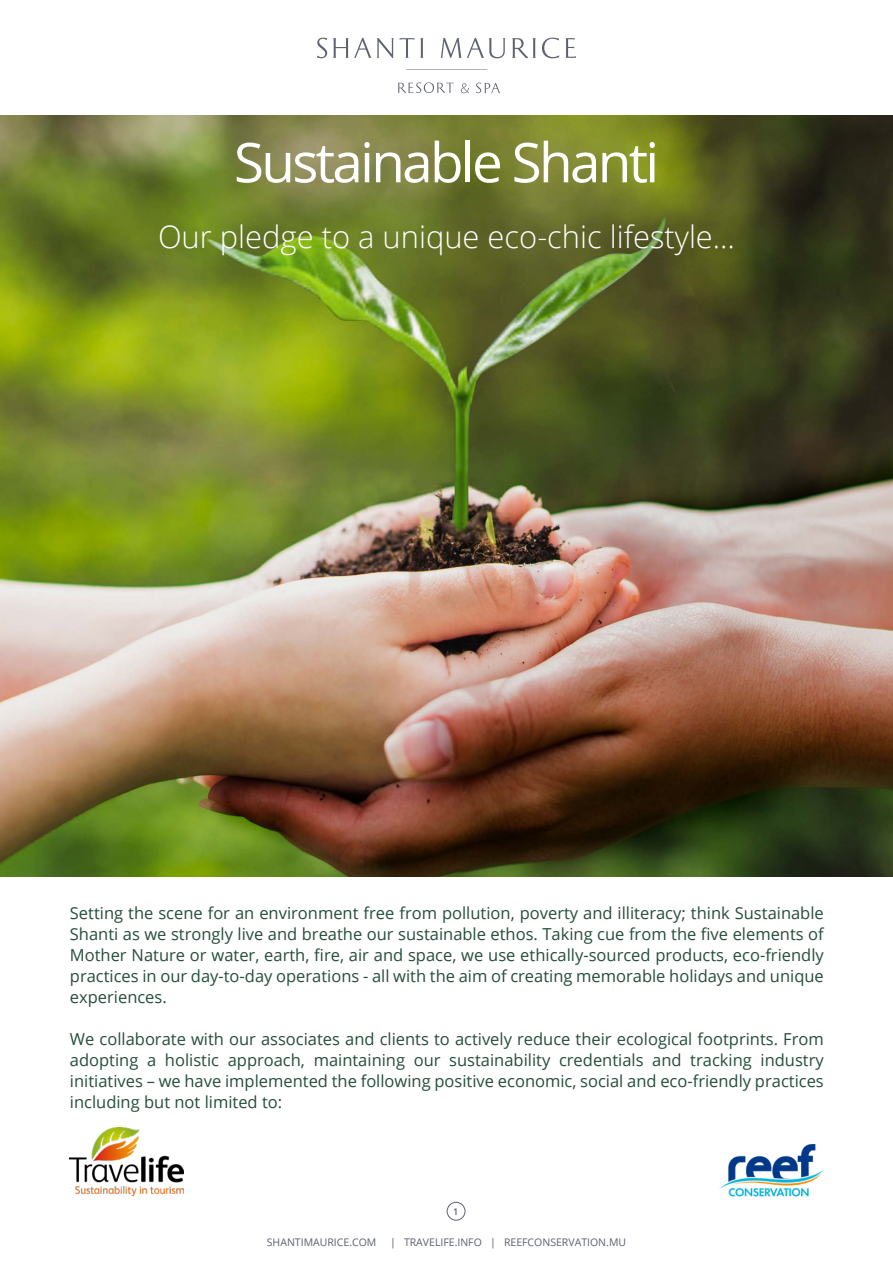
<style>
.page{position:relative;width:893px;height:1263px;background:#fff}
.page>*{position:absolute;margin:0;border:0;box-sizing:border-box;transform-origin:0 0}
.t1{font:54.9px "Open Sans";letter-spacing:-.05em;color:#fff}
.t2{font:300 30.9px "Open Sans";color:#fff}
.t3{font:16.5px/21px "Open Sans";color:#264d3b;text-align:justify}
.t4{font:10.5px "Open Sans";color:#5d6170}
.t5{font:600 9.15px "Open Sans";color:#5d6170}
</style>
<div class="page">
<img style="left:0;top:116px;width:893px;height:761px">
<svg style="left:317px;top:38px;width:259px;height:32px"></svg>
<svg style="left:398px;top:82px;width:56px;height:11px"></svg>
<svg style="left:476px;top:83px;width:24px;height:10px"></svg>
<svg style="left:461px;top:83px;width:8px;height:10px"></svg>
<img style="left:70px;top:1128px;width:113px;height:68px">
<img style="left:719px;top:1144px;width:104px;height:53px">
<div style="left:447px;top:1202px;width:18px;height:18px;border:1px solid #5d6170;border-radius:50%"></div>
<p class="t1" style="left:234px;top:125px;width:427px">Sustainable Shanti</p>
<p class="t2" style="left:158px;top:216px;width:578px">Our pledge to a unique eco-chic lifestyle…</p>
<p class="t3" style="left:70px;top:902px;width:755px">Setting the scene for an environment free from pollution, poverty and illiteracy; think Sustainable Shanti as we strongly live and breathe our sustainable ethos. Taking cue from the five elements of Mother Nature or water, earth, fire, air and space, we use ethically-sourced products, eco-friendly practices in our day-to-day operations - all with the aim of creating memorable holidays and unique experiences.</p>
<p class="t3" style="left:70px;top:1028px;width:755px">We collaborate with our associates and clients to actively reduce their ecological footprints. From adopting a holistic approach, maintaining our sustainability credentials and tracking industry initiatives – we have implemented the following positive economic, social and eco-friendly practices including but not limited to:</p>
<p class="t5" style="left:453px;top:1205px;width:7px">1</p>
<p class="t4" style="left:267px;top:1234px;width:111px">SHANTIMAURICE.COM</p>
<p class="t4" style="left:390px;top:1234px;width:238px">| TRAVELIFE.INFO | REEFCONSERVATION.MU</p>
</div>
